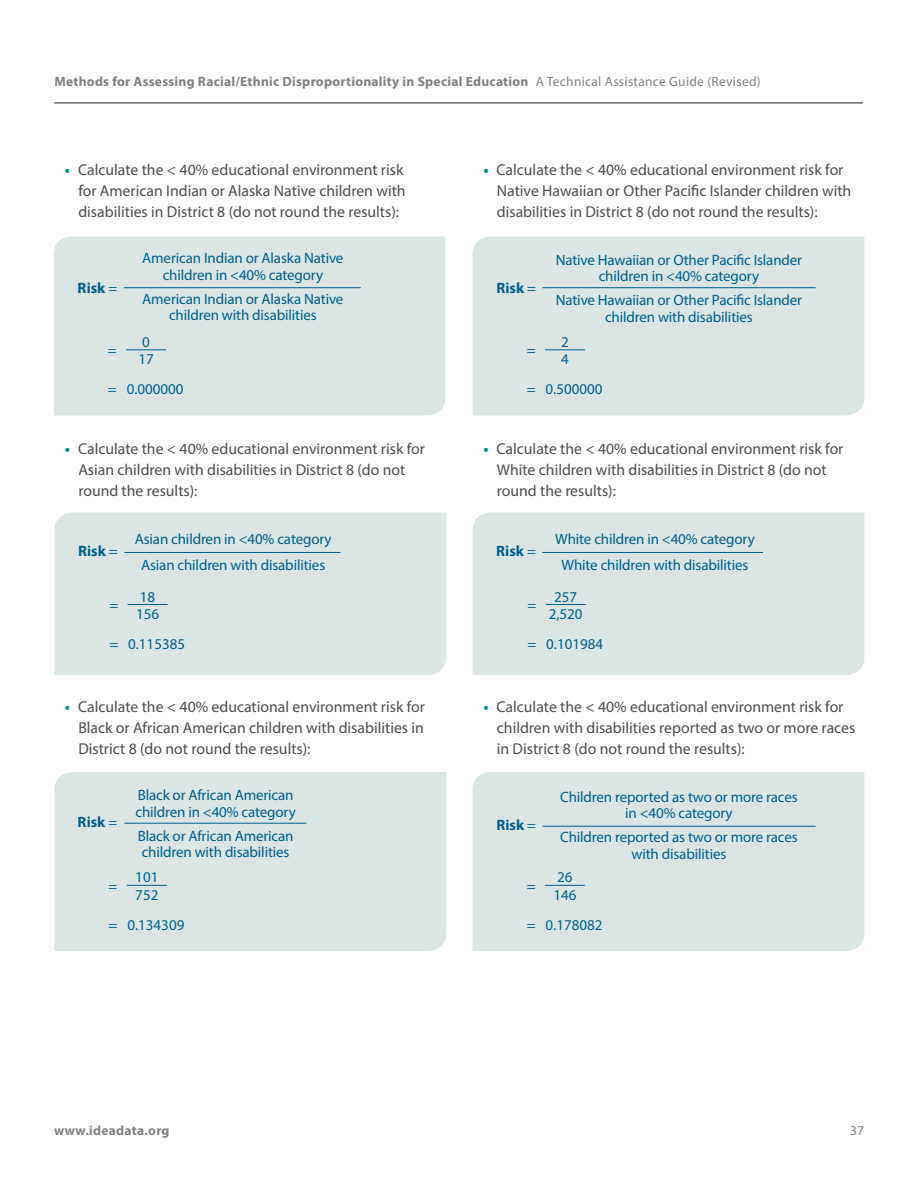
<style>
.page{position:relative;width:918px;height:1188px;background:#fff}
.page>*{position:absolute;margin:0;border:0;box-sizing:border-box;transform-origin:0 0}
.t1{font:15.75px/21px "Myriad Pro";color:#4d4d4f}
.Formula{font:15px/16.5px "Myriad Pro";letter-spacing:-.01em;color:#005e8c;text-align:center}
.Formula-2{font:700 15px "Myriad Pro";color:#005e8c}
.t2{font:700 13.5px "Myriad Pro";letter-spacing:.02em;color:#808285}
.t3{font:13.5px "Myriad Pro";color:#808285}
.s1{font-weight:400}
.s2{font-weight:700;color:#019387}
</style>
<div class="page">
<hr style="left:54px;top:103px;width:809px;height:1px;background:#231f20">
<div style="left:54px;top:236px;width:392px;height:180px;background:#dbe6e4"></div>
<hr style="left:124px;top:287px;width:237px;height:1px;background:#005e8c">
<hr style="left:126px;top:349px;width:40px;height:1px;background:#005e8c">
<div style="left:54px;top:512px;width:392px;height:163px;background:#dbe6e4"></div>
<hr style="left:124px;top:552px;width:217px;height:1px;background:#005e8c">
<hr style="left:128px;top:604px;width:40px;height:1px;background:#005e8c">
<div style="left:54px;top:772px;width:392px;height:179px;background:#dbe6e4"></div>
<hr style="left:124px;top:823px;width:182px;height:1px;background:#005e8c">
<hr style="left:127px;top:885px;width:40px;height:1px;background:#005e8c">
<div style="left:472px;top:236px;width:392px;height:179px;background:#dbe6e4"></div>
<hr style="left:543px;top:287px;width:273px;height:1px;background:#005e8c">
<hr style="left:545px;top:349px;width:40px;height:1px;background:#005e8c">
<div style="left:472px;top:512px;width:392px;height:163px;background:#dbe6e4"></div>
<hr style="left:542px;top:552px;width:221px;height:1px;background:#005e8c">
<hr style="left:546px;top:604px;width:40px;height:1px;background:#005e8c">
<div style="left:472px;top:772px;width:392px;height:179px;background:#dbe6e4"></div>
<hr style="left:543px;top:826px;width:273px;height:1px;background:#005e8c">
<hr style="left:545px;top:885px;width:40px;height:1px;background:#005e8c">
<p class="t2" style="left:54px;top:72px;width:708px">Methods for Assessing Racial/Ethnic Disproportionality in Special Education <span class="s1">A Technical Assistance Guide (Revised)</span></p>
<p class="t1" style="left:78px;top:159px;width:329px;text-indent:-13px"><span class="s2">•</span> Calculate the &lt; 40% educational environment risk for American Indian or Alaska Native children with disabilities in District 8 (do not round the results):</p>
<p class="Formula-2" style="left:78px;top:278px;width:41px">Risk <span class="s1">=</span></p>
<p class="Formula" style="left:142px;top:250px;width:203px">American Indian or Alaska Native children in &lt;40% category</p>
<p class="Formula" style="left:142px;top:290px;width:203px">American Indian or Alaska Native children with disabilities</p>
<p class="Formula" style="left:138px;top:333px;width:17px;line-height:17.2px;text-align:left">0<br>17</p>
<p class="Formula" style="left:108px;top:381px;width:77px">= 0.000000</p>
<p class="Formula" style="left:108px;top:342px;width:10px">=</p>
<p class="t1" style="left:78px;top:438px;width:348px;text-indent:-13px"><span class="s2">•</span> Calculate the &lt; 40% educational environment risk for<br>Asian children with disabilities in District 8 (do not round the results):</p>
<p class="Formula-2" style="left:78px;top:541px;width:41px">Risk <span class="s1">=</span></p>
<p class="Formula" style="left:135px;top:526px;width:198px;line-height:25.5px">Asian children in &lt;40% category<br>Asian children with disabilities</p>
<p class="Formula" style="left:136px;top:588px;width:25px;line-height:17.2px;text-align:left">18<br>156</p>
<p class="Formula" style="left:109px;top:635px;width:77px">= 0.115385</p>
<p class="Formula" style="left:109px;top:597px;width:10px">=</p>
<p class="t1" style="left:78px;top:696px;width:348px;text-align:justify;text-indent:-13px"><span class="s2">•</span> Calculate the &lt; 40% educational environment risk for Black or African American children with disabilities in District 8 (do not round the results):</p>
<p class="Formula-2" style="left:78px;top:812px;width:41px">Risk <span class="s1">=</span></p>
<p class="Formula" style="left:135px;top:787px;width:162px;text-align:left">Black or African American children in &lt;40% category</p>
<p class="Formula" style="left:138px;top:827px;width:157px;text-align:left">Black or African American children with disabilities</p>
<p class="Formula" style="left:135px;top:868px;width:25px;line-height:17.2px;text-align:left">101<br>752</p>
<p class="Formula" style="left:109px;top:916px;width:77px">= 0.134309</p>
<p class="Formula" style="left:109px;top:877px;width:10px">=</p>
<p class="t1" style="left:497px;top:159px;width:356px;text-indent:-13px"><span class="s2">•</span> Calculate the &lt; 40% educational environment risk for<br>Native Hawaiian or Other Pacific Islander children with disabilities in District 8 (do not round the results):</p>
<p class="Formula-2" style="left:496px;top:278px;width:41px">Risk <span class="s1">=</span></p>
<p class="Formula" style="left:556px;top:251px;width:248px">Native Hawaiian or Other Pacific Islander children in &lt;40% category</p>
<p class="Formula" style="left:556px;top:292px;width:248px">Native Hawaiian or Other Pacific Islander children with disabilities</p>
<p class="Formula" style="left:561px;top:333px;width:9px;line-height:17.2px;text-align:left">2<br>4</p>
<p class="Formula" style="left:527px;top:381px;width:77px">= 0.500000</p>
<p class="Formula" style="left:527px;top:342px;width:10px">=</p>
<p class="t1" style="left:497px;top:438px;width:348px;text-indent:-13px"><span class="s2">•</span> Calculate the &lt; 40% educational environment risk for<br>White children with disabilities in District 8 (do not round the results):</p>
<p class="Formula-2" style="left:496px;top:541px;width:41px">Risk <span class="s1">=</span></p>
<p class="Formula" style="left:555px;top:526px;width:201px;line-height:25.5px">White children in &lt;40% category<br>White children with disabilities</p>
<p class="Formula" style="left:549px;top:588px;width:35px;line-height:17.2px">257<br>2,520</p>
<p class="Formula" style="left:527px;top:635px;width:77px">= 0.101984</p>
<p class="Formula" style="left:527px;top:597px;width:10px">=</p>
<p class="t1" style="left:497px;top:696px;width:360px;text-indent:-13px"><span class="s2">•</span> Calculate the &lt; 40% educational environment risk for children with disabilities reported as two or more races in District 8 (do not round the results):</p>
<p class="Formula-2" style="left:496px;top:815px;width:41px">Risk <span class="s1">=</span></p>
<p class="Formula" style="left:560px;top:788px;width:239px">Children reported as two or more races in &lt;40% category</p>
<p class="Formula" style="left:560px;top:829px;width:239px">Children reported as two or more races with disabilities</p>
<p class="Formula" style="left:553px;top:868px;width:25px;line-height:17.2px;text-align:left">26<br>146</p>
<p class="Formula" style="left:527px;top:916px;width:77px">= 0.178082</p>
<p class="Formula" style="left:527px;top:877px;width:10px">=</p>
<p class="t2" style="left:54px;top:1121px;width:117px">www.ideadata.org</p>
<p class="t3" style="left:850px;top:1122px;width:15px">37</p>
</div>
